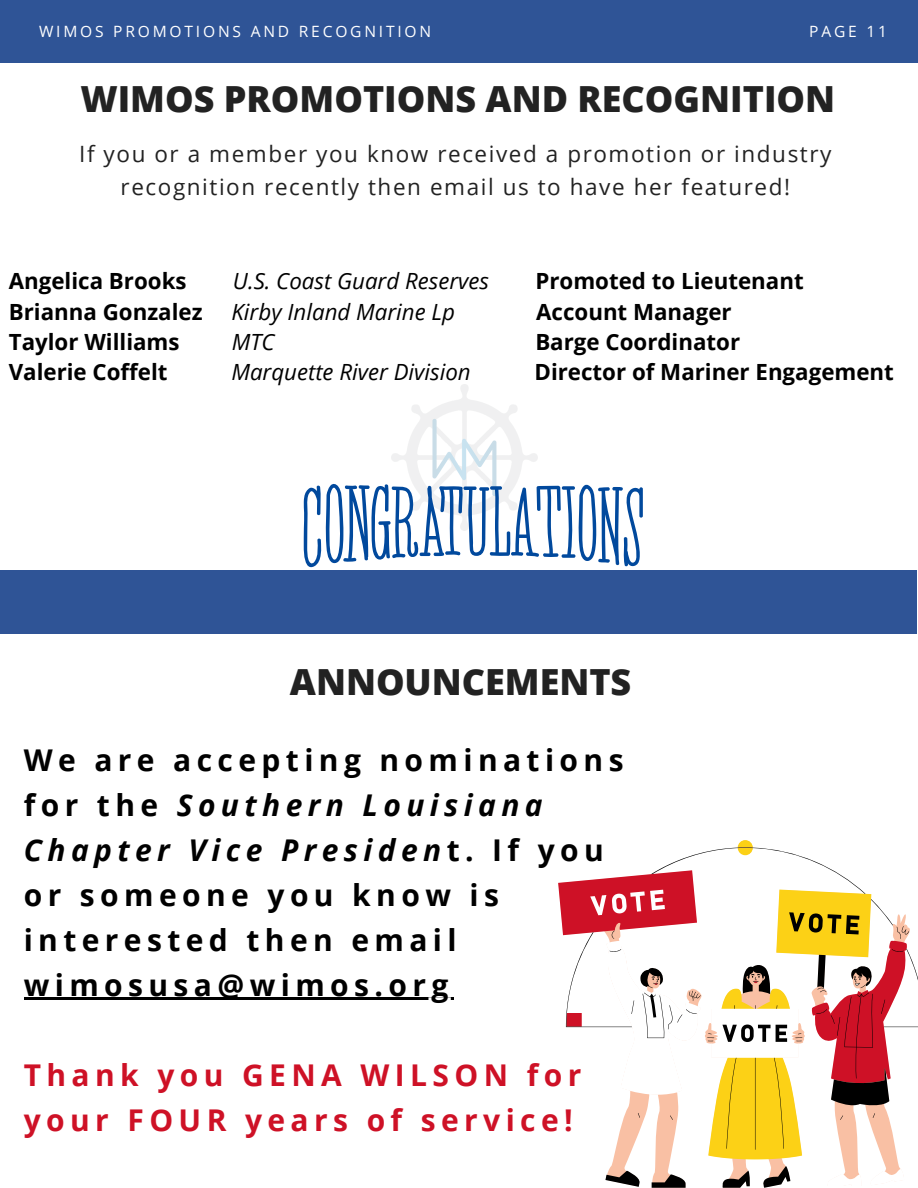
<style>
.page{position:relative;width:918px;height:1188px;background:#fff}
.page>*{position:absolute;margin:0;border:0;box-sizing:border-box;transform-origin:0 0}
.t1{font:800 36px "Open Sans";color:#222}
.t2{font:700 30px/45px "Open Sans";letter-spacing:.18em;color:#000}
.t3{font:700 30px/45px "Open Sans";letter-spacing:.18em;color:#ce1126}
.t4{font:22.5px/32.7px "Open Sans";letter-spacing:.07em;color:#222;text-align:center}
.t5{font:700 22.35px "Open Sans";color:#000}
.t6{font:italic 22.35px "Open Sans";color:#000}
.t7{font:15.6px "Open Sans";letter-spacing:.18em;color:#fff}
.s1{font-style:italic}
</style>
<div class="page">
<div style="left:0;top:0;width:918px;height:63px;background:#2f5496"></div>
<img style="left:391px;top:385px;width:146px;height:99px">
<svg style="left:304px;top:484px;width:339px;height:83px"></svg>
<div style="left:0;top:570px;width:917px;height:63px;background:#2f5496"></div>
<svg style="left:558px;top:882px;width:8px;height:145px"></svg>
<svg style="left:566px;top:847px;width:352px;height:341px"></svg>
<hr style="left:24px;top:998px;width:430px;height:2px;background:#000">
<p class="t7" style="left:39px;top:20px;width:394px">WIMOS PROMOTIONS AND RECOGNITION</p>
<p class="t7" style="left:809px;top:20px;width:79px">PAGE 11</p>
<h1 class="t1" style="left:80px;top:73px;width:756px">WIMOS PROMOTIONS AND RECOGNITION</h1>
<p class="t4" style="left:79px;top:137px;width:754px">If you or a member you know received a promotion or industry recognition recently then email us to have her featured!</p>
<p class="t5" style="left:9px;top:265px;width:179px">Angelica Brooks</p>
<p class="t6" style="left:233px;top:265px;width:258px">U.S. Coast Guard Reserves</p>
<p class="t5" style="left:535px;top:265px;width:270px">Promoted to Lieutenant</p>
<p class="t5" style="left:9px;top:296px;width:195px">Brianna Gonzalez</p>
<p class="t6" style="left:232px;top:296px;width:225px">Kirby Inland Marine Lp</p>
<p class="t5" style="left:536px;top:296px;width:197px">Account Manager</p>
<p class="t5" style="left:9px;top:326px;width:172px">Taylor Williams</p>
<p class="t6" style="left:232px;top:326px;width:44px">MTC</p>
<p class="t5" style="left:535px;top:326px;width:206px">Barge Coordinator</p>
<p class="t5" style="left:9px;top:356px;width:160px">Valerie Coffelt</p>
<p class="t6" style="left:231px;top:356px;width:241px">Marquette River Division</p>
<p class="t5" style="left:535px;top:356px;width:361px">Director of Mariner Engagement</p>
<h1 class="t1" style="left:290px;top:656px;width:343px">ANNOUNCEMENTS</h1>
<h2 class="t2" style="left:24px;top:736px;width:601px">We are accepting nominations for the <span class="s1">Southern Louisiana<br>Chapter Vice Presiden</span>t. If you or someone you know is interested then email wimosusa@wimos.org</h2>
<h2 class="t3" style="left:24px;top:1051px;width:559px">Thank you GENA WILSON for your FOUR years of service!</h2>
</div>
